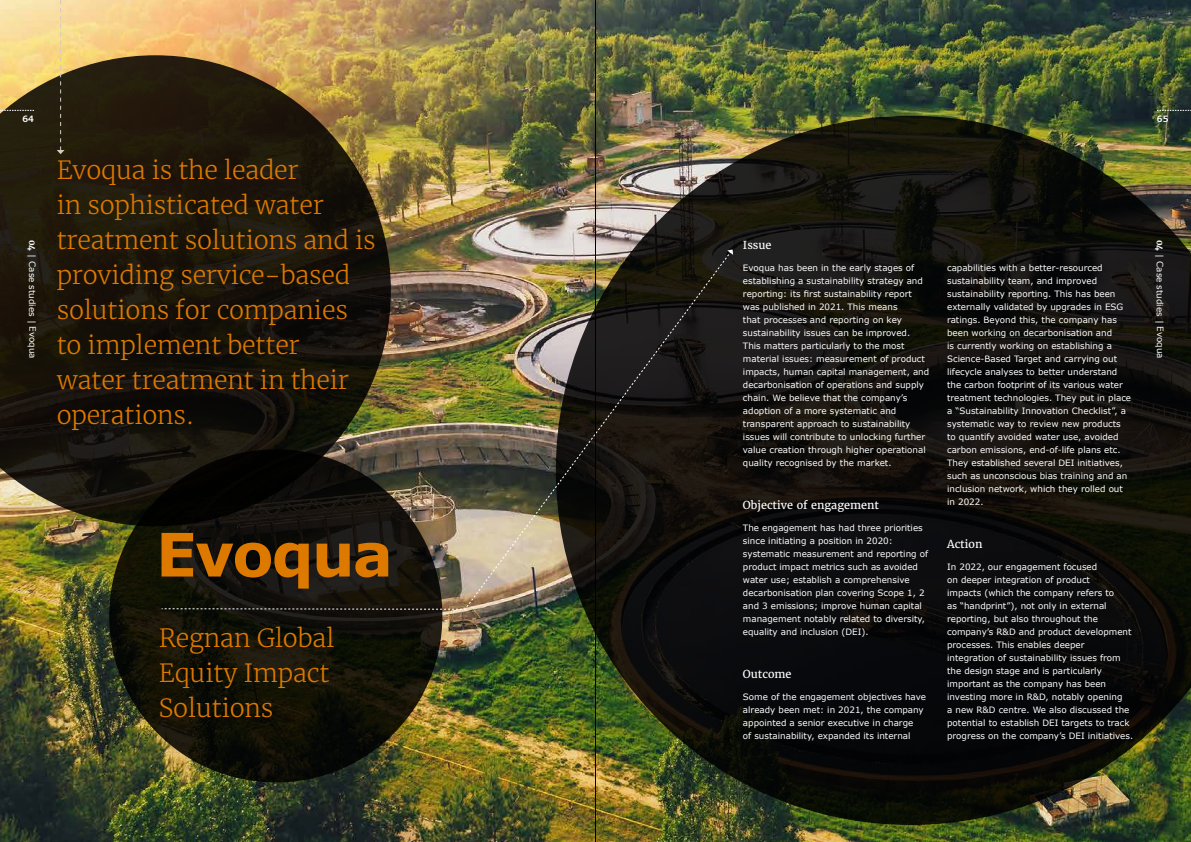
<style>
.page{position:relative;width:1191px;height:842px;background:#fff}
.page>*{position:absolute;margin:0;border:0;box-sizing:border-box;transform-origin:0 0}
.t1{font:700 60px "Verdana";letter-spacing:-.03em;color:#de7900}
.t2{font:300 25px/35px "Merriweather";letter-spacing:-.01em;color:#de7900}
.t3{font:11px "Merriweather";color:#fff}
.t4{font:8.8px/13px "Verdana";color:#fff}
.t5{font:600 8.8px "Verdana Pro";color:#fff}
.s1{font-family:"Merriweather";font-weight:700}
</style>
<div class="page">
<img style="left:0;top:0;width:1191px;height:842px">
<svg style="left:109px;top:449px;width:333px;height:333px;background:#111106"></svg>
<img style="left:556px;top:116px;width:635px;height:709px">
<svg style="left:0;top:55px;width:391px;height:471px;background:#342a15"></svg>
<svg style="left:0;top:110px;width:34px;height:1px"></svg>
<svg style="left:1157px;top:110px;width:34px;height:1px"></svg>
<svg style="left:57px;top:0;width:8px;height:154px"></svg>
<img style="left:161px;top:251px;width:570px;height:359px">
<svg style="left:727px;top:249px;width:6px;height:6px"></svg>
<hr style="left:595px;top:0;width:1px;height:842px;background:#000">
<p class="t5" style="left:23px;top:113px;width:13px">64</p>
<p class="t5" style="left:1157px;top:113px;width:13px">65</p>
<h2 class="t2" style="left:57px;top:152px;width:320px">Evoqua is the leader<br>in sophisticated water treatment solutions and is providing service-based solutions for companies to implement better<br>water treatment in their operations.</h2>
<p class="t4" style="left:39px;top:240px;width:120px;rotate:90deg"><span class="s1">04</span> | Case studies | Evoqua</p>
<p class="t4" style="left:1166px;top:240px;width:120px;rotate:90deg"><span class="s1">04</span> | Case studies | Evoqua</p>
<p class="t3" style="left:743px;top:238px;width:30px">Issue</p>
<p class="t4" style="left:743px;top:261px;width:188px">Evoqua has been in the early stages of establishing a sustainability strategy and reporting: its first sustainability report was published in 2021. This means<br>that processes and reporting on key sustainability issues can be improved.<br>This matters particularly to the most material issues: measurement of product impacts, human capital management, and decarbonisation of operations and supply chain. We believe that the company’s adoption of a more systematic and transparent approach to sustainability issues will contribute to unlocking further value creation through higher operational quality recognised by the market.</p>
<p class="t3" style="left:743px;top:498px;width:138px">Objective of engagement</p>
<p class="t4" style="left:743px;top:521px;width:187px">The engagement has had three priorities since initiating a position in 2020: systematic measurement and reporting of product impact metrics such as avoided water use; establish a comprehensive decarbonisation plan covering Scope 1, 2 and 3 emissions; improve human capital management notably related to diversity, equality and inclusion (DEI).</p>
<p class="t3" style="left:743px;top:667px;width:50px">Outcome</p>
<p class="t4" style="left:743px;top:690px;width:185px">Some of the engagement objectives have already been met: in 2021, the company appointed a senior executive in charge<br>of sustainability, expanded its internal</p>
<p class="t4" style="left:947px;top:261px;width:185px">capabilities with a better-resourced sustainability team, and improved sustainability reporting. This has been externally validated by upgrades in ESG ratings. Beyond this, the company has been working on decarbonisation and<br>is currently working on establishing a Science-Based Target and carrying out lifecycle analyses to better understand the carbon footprint of its various water treatment technologies. They put in place a “Sustainability Innovation Checklist”, a systematic way to review new products to quantify avoided water use, avoided carbon emissions, end-of-life plans etc.<br>They established several DEI initiatives, such as unconscious bias training and an inclusion network, which they rolled out in 2022.</p>
<p class="t3" style="left:947px;top:537px;width:37px">Action</p>
<p class="t4" style="left:947px;top:560px;width:188px">In 2022, our engagement focused<br>on deeper integration of product<br>impacts (which the company refers to<br>as “handprint”), not only in external reporting, but also throughout the company’s R&amp;D and product development processes. This enables deeper integration of sustainability issues from the design stage and is particularly important as the company has been investing more in R&amp;D, notably opening<br>a new R&amp;D centre. We also discussed the potential to establish DEI targets to track progress on the company’s DEI initiatives.</p>
<h1 class="t1" style="left:156px;top:512px;width:238px">Evoqua</h1>
<h2 class="t2" style="left:159px;top:620px;width:177px">Regnan Global<br>Equity Impact<br>Solutions</h2>
</div>
